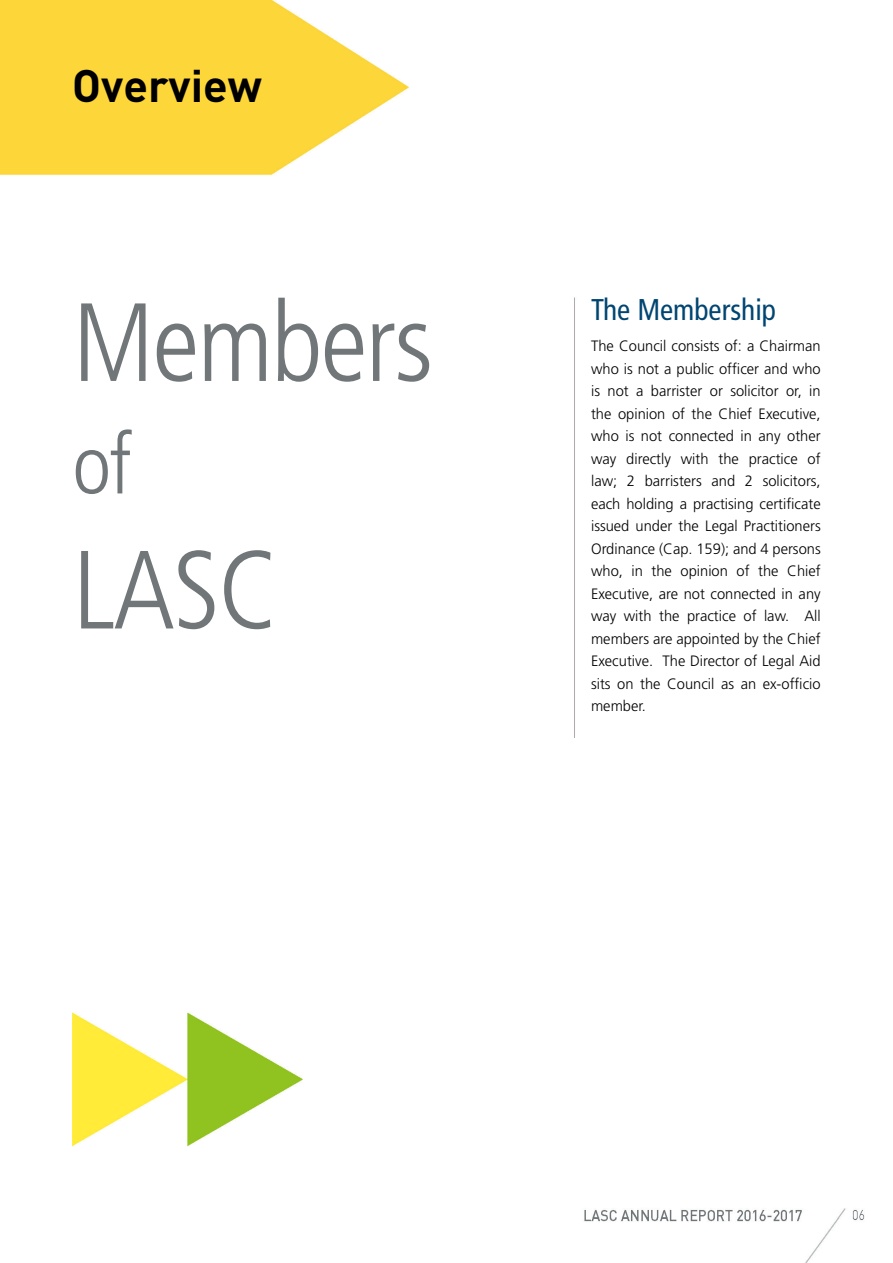
<style>
.page{position:relative;width:893px;height:1263px;background:#fff}
.page>*{position:absolute;margin:0;border:0;box-sizing:border-box;transform-origin:0 0}
.t1{font:300 condensed 111px "Frutiger";letter-spacing:-.02em;color:#717679}
.t2{font:300 condensed 84px "Frutiger";color:#717679}
.t3{font:700 45px "DINOT";color:#000}
.t4{font:condensed 30px "Frutiger";color:#004572}
.t5{font:300 15px/22.5px "Frutiger";color:#000;text-align:justify}
</style>
<div class="page">
<img style="left:0;top:0;width:865px;height:1263px">
<h1 class="t3" style="left:72px;top:56px;width:191px">Overview</h1>
<h2 class="t1" style="left:72px;top:280px;width:362px">Members</h2>
<h2 class="t2" style="left:72px;top:417px;width:61px">of</h2>
<h2 class="t1" style="left:72px;top:527px;width:207px">LASC</h2>
<h3 class="t4" style="left:591px;top:292px;width:187px">The Membership</h3>
<p class="t5" style="left:591px;top:335px;width:231px">The Council consists of: a Chairman who is not a public officer and who is not a barrister or solicitor or, in the opinion of the Chief Executive, who is not connected in any other way directly with the practice of law; 2 barristers and 2 solicitors, each holding a practising certificate issued under the Legal Practitioners Ordinance (Cap. 159); and 4 persons who, in the opinion of the Chief Executive, are not connected in any way with the practice of law. All members are appointed by the Chief Executive. The Director of Legal Aid sits on the Council as an ex-officio member.</p>
</div>
